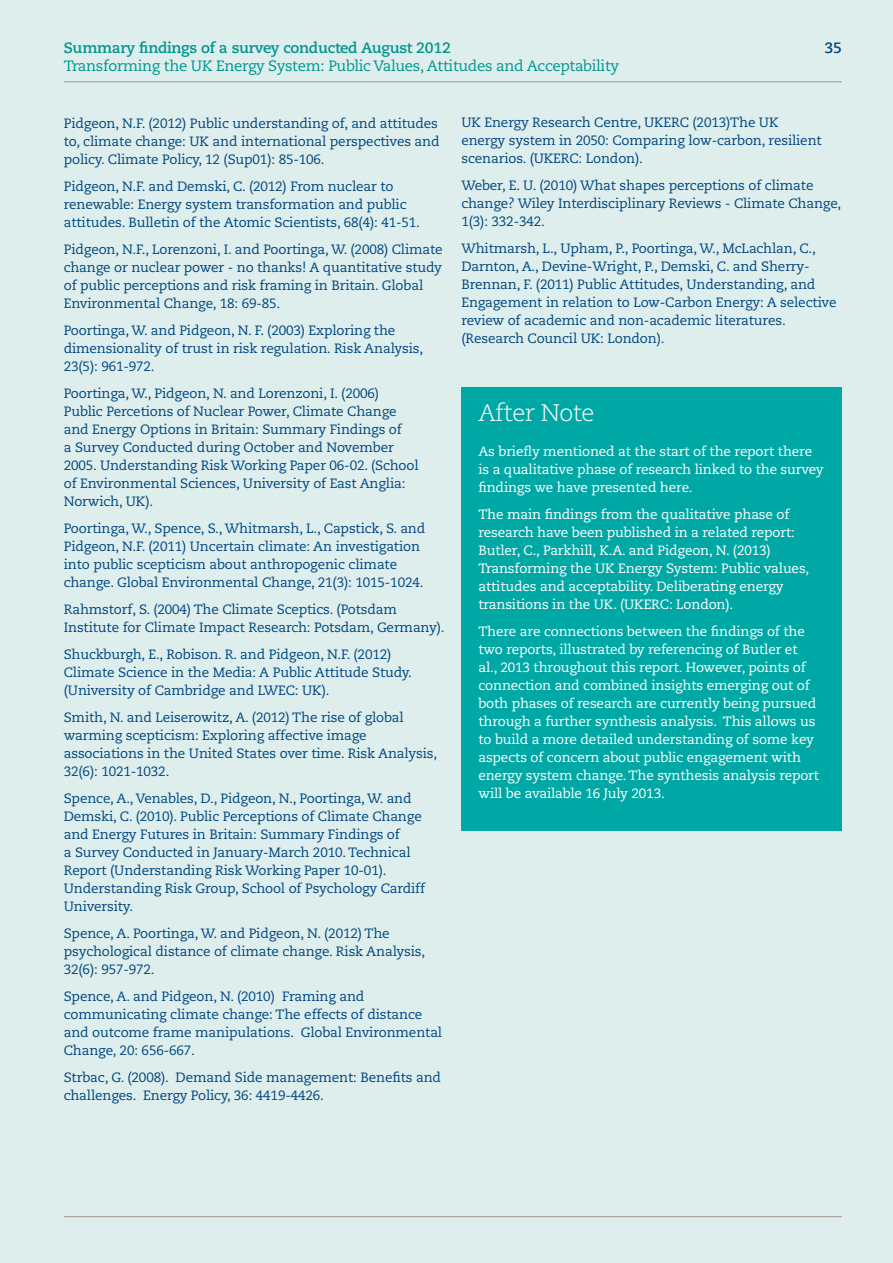
<style>
.page{position:relative;width:893px;height:1263px;background:#deeeed}
.page>*{position:absolute;margin:0;border:0;box-sizing:border-box;transform-origin:0 0}
.t1{font:300 24px "Caecilia";letter-spacing:-.02em;color:#fff}
.t2{font:15px "Caecilia";letter-spacing:-.02em;color:#00958f}
.t3{font:700 15px "Caecilia";letter-spacing:-.02em;color:#00958f}
.t4{font:700 15px "Caecilia";color:#00467f}
.t5{font:13.5px/18px "Caecilia";letter-spacing:-.01em;color:#00467f}
.t6{font:13.5px/18px "Caecilia";letter-spacing:-.01em;color:#fff}
</style>
<div class="page">
<div style="left:461px;top:387px;width:381px;height:443px;background:#00a8a5"></div>
<hr style="left:64px;top:81px;width:778px;height:1px;background:#a2958a">
<hr style="left:64px;top:1216px;width:778px;height:1px;background:#a2958a">
<p class="t3" style="left:64px;top:39px;width:389px">Summary findings of a survey conducted August 2012</p>
<p class="t4" style="left:824px;top:39px;width:19px">35</p>
<p class="t2" style="left:64px;top:57px;width:557px">Transforming the UK Energy System: Public Values, Attitudes and Acceptability</p>
<p class="t5" style="left:64px;top:114px;width:377px;text-align:justify">Pidgeon, N.F. (2012) Public understanding of, and attitudes to, climate change: UK and international perspectives and policy. Climate Policy, 12 (Sup01): 85-106.</p>
<p class="t5" style="left:64px;top:177px;width:358px">Pidgeon, N.F. and Demski, C. (2012) From nuclear to renewable: Energy system transformation and public attitudes. Bulletin of the Atomic Scientists, 68(4): 41-51.</p>
<p class="t5" style="left:64px;top:240px;width:380px">Pidgeon, N.F., Lorenzoni, I. and Poortinga, W. (2008) Climate change or nuclear power - no thanks! A quantitative study of public perceptions and risk framing in Britain. Global Environmental Change, 18: 69-85.</p>
<p class="t5" style="left:64px;top:321px;width:361px">Poortinga, W. and Pidgeon, N. F. (2003) Exploring the dimensionality of trust in risk regulation. Risk Analysis,<br>23(5): 961-972.</p>
<p class="t5" style="left:64px;top:384px;width:356px">Poortinga, W., Pidgeon, N. and Lorenzoni, I. (2006)<br>Public Percetions of Nuclear Power, Climate Change and Energy Options in Britain: Summary Findings of<br>a Survey Conducted during October and November 2005. Understanding Risk Working Paper 06-02. (School of Environmental Sciences, University of East Anglia:<br>Norwich, UK).</p>
<p class="t5" style="left:64px;top:519px;width:363px">Poortinga, W., Spence, S., Whitmarsh, L., Capstick, S. and Pidgeon, N.F. (2011) Uncertain climate: An investigation into public scepticism about anthropogenic climate change. Global Environmental Change, 21(3): 1015-1024.</p>
<p class="t5" style="left:64px;top:600px;width:382px">Rahmstorf, S. (2004) The Climate Sceptics. (Potsdam<br>Institute for Climate Impact Research: Potsdam, Germany).</p>
<p class="t5" style="left:64px;top:645px;width:350px">Shuckburgh, E., Robison. R. and Pidgeon, N.F. (2012)<br>Climate Science in the Media: A Public Attitude Study. (University of Cambridge and LWEC: UK).</p>
<p class="t5" style="left:64px;top:708px;width:375px">Smith, N. and Leiserowitz, A. (2012) The rise of global warming scepticism: Exploring affective image associations in the United States over time. Risk Analysis, 32(6): 1021-1032.</p>
<p class="t5" style="left:64px;top:789px;width:363px">Spence, A., Venables, D., Pidgeon, N., Poortinga, W. and Demski, C. (2010). Public Perceptions of Climate Change and Energy Futures in Britain: Summary Findings of<br>a Survey Conducted in January-March 2010. Technical Report (Understanding Risk Working Paper 10-01).<br>Understanding Risk Group, School of Psychology Cardiff University.</p>
<p class="t5" style="left:64px;top:924px;width:363px">Spence, A. Poortinga, W. and Pidgeon, N. (2012) The psychological distance of climate change. Risk Analysis,<br>32(6): 957-972.</p>
<p class="t5" style="left:64px;top:987px;width:380px">Spence, A. and Pidgeon, N. (2010) Framing and communicating climate change: The effects of distance and outcome frame manipulations. Global Environmental Change, 20: 656-667.</p>
<p class="t5" style="left:64px;top:1068px;width:379px">Strbac, G. (2008). Demand Side management: Benefits and challenges. Energy Policy, 36: 4419-4426.</p>
<p class="t5" style="left:461px;top:114px;width:362px">UK Energy Research Centre, UKERC (2013)The UK energy system in 2050: Comparing low-carbon, resilient scenarios. (UKERC: London).</p>
<p class="t5" style="left:461px;top:177px;width:381px">Weber, E. U. (2010) What shapes perceptions of climate change? Wiley Interdisciplinary Reviews - Climate Change,<br>1(3): 332-342.</p>
<p class="t5" style="left:461px;top:240px;width:377px">Whitmarsh, L., Upham, P., Poortinga, W., McLachlan, C., Darnton, A., Devine-Wright, P., Demski, C. and Sherry-Brennan, F. (2011) Public Attitudes, Understanding, and Engagement in relation to Low-Carbon Energy: A selective review of academic and non-academic literatures. (Research Council UK: London).</p>
<h1 class="t1" style="left:478px;top:399px;width:118px">After Note</h1>
<p class="t6" style="left:478px;top:443px;width:347px">As briefly mentioned at the start of the report there is a qualitative phase of research linked to the survey findings we have presented here.</p>
<p class="t6" style="left:478px;top:506px;width:332px">The main findings from the qualitative phase of research have been published in a related report:<br>Butler, C., Parkhill, K.A. and Pidgeon, N. (2013)<br>Transforming the UK Energy System: Public values, attitudes and acceptability. Deliberating energy transitions in the UK. (UKERC: London).</p>
<p class="t6" style="left:478px;top:623px;width:342px">There are connections between the findings of the two reports, illustrated by referencing of Butler et al., 2013 throughout this report. However, points of connection and combined insights emerging out of both phases of research are currently being pursued through a further synthesis analysis. This allows us to build a more detailed understanding of some key aspects of concern about public engagement with energy system change. The synthesis analysis report will be available 16 July 2013.</p>
</div>
